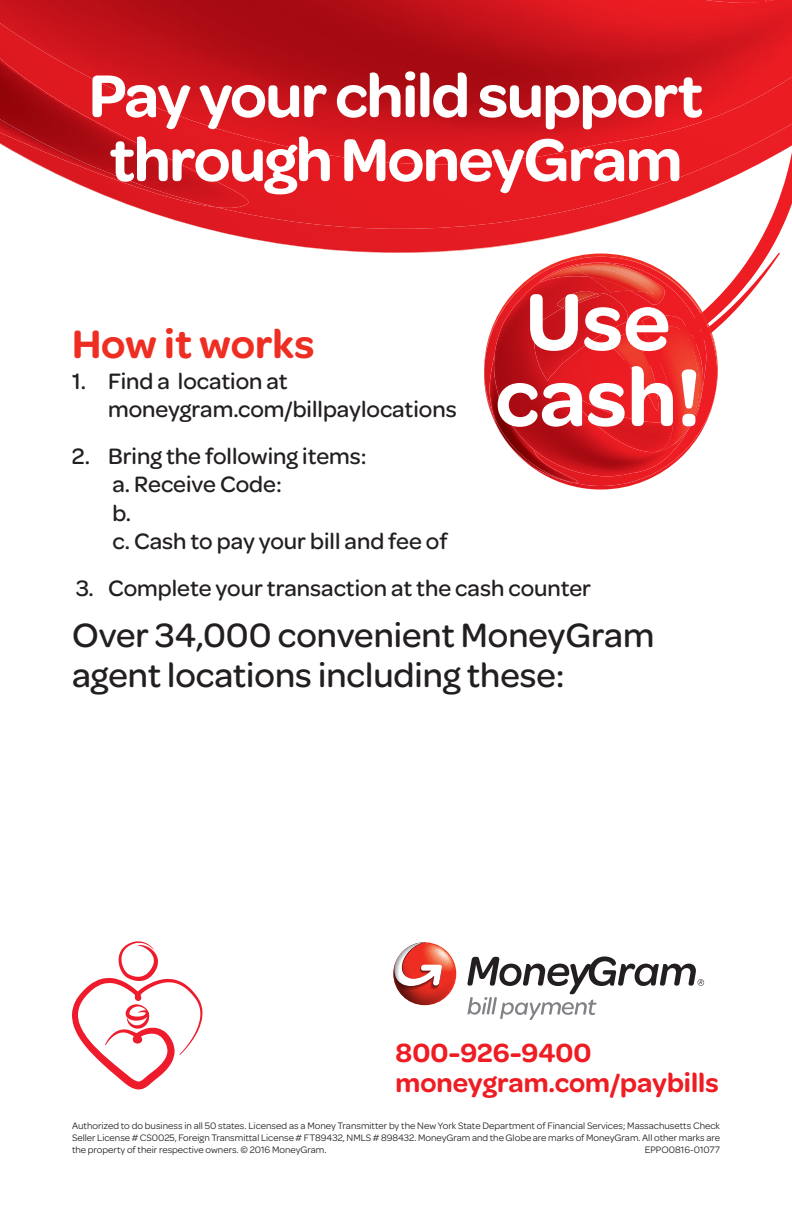
<style>
.page{position:relative;width:792px;height:1224px;background:#fff}
.page>*{position:absolute;margin:0;border:0;box-sizing:border-box;transform-origin:0 0}
.t1{font:600 85.8px/75.8px "Omnes";color:#fff;text-align:center}
.t2{font:600 64px/64px "Omnes";letter-spacing:-.025em;color:#fff;text-align:center}
.t3{font:600 42.2px "Omnes";color:#ee2e22}
.t4{font:500 36px/40px "Omnes";color:#231f20}
.t5{font:600 28px/30px "Omnes";color:#ee1d23}
.t6{font:500 23.8px/28.4px "Omnes";color:#231f20}
.t7{font:10px/12px "Omnes";color:#231f20;text-align:justify}
</style>
<div class="page">
<svg style="left:592px;top:253px;width:188px;height:74px"></svg>
<img style="left:572px;top:486px;width:57px;height:4px">
<img style="left:562px;top:476px;width:93px;height:10px">
<img style="left:582px;top:457px;width:100px;height:19px">
<svg style="left:484px;top:254px;width:234px;height:203px"></svg>
<img style="left:661px;top:418px;width:16px;height:32px">
<img style="left:489px;top:355px;width:93px;height:128px">
<img style="left:494px;top:355px;width:25px;height:79px">
<img style="left:607px;top:332px;width:52px;height:79px">
<img style="left:207px;top:229px;width:575px;height:23px">
<img style="left:138px;top:164px;width:654px;height:65px">
<img style="left:0;top:0;width:792px;height:164px">
<svg style="left:615px;top:0;width:177px;height:27px;background:#e61b21"></svg>
<img style="left:0;top:58px;width:265px;height:150px">
<svg style="left:72px;top:941px;width:131px;height:149px"></svg>
<svg style="left:393px;top:942px;width:63px;height:63px"></svg>
<svg style="left:467px;top:956px;width:237px;height:64px"></svg>
<h2 class="t2" style="left:89px;top:60px;width:616px">Pay your child support through MoneyGram</h2>
<h1 class="t1" style="left:495px;top:279px;width:207px">Use cash!</h1>
<h3 class="t3" style="left:72px;top:314px;width:244px">How it works</h3>
<h3 class="t6" style="left:108px;top:366px;width:350px;text-indent:-36px">1. Find a location at moneygram.com/billpaylocations</h3>
<h3 class="t6" style="left:112px;top:441px;width:337px;text-indent:-40px">2. Bring the following items:<br>a. Receive Code:<br>b.<br>c. Cash to pay your bill and fee of</h3>
<h3 class="t6" style="left:76px;top:572px;width:516px">3. Complete your transaction at the cash counter</h3>
<h3 class="t4" style="left:72px;top:614px;width:584px">Over 34,000 convenient MoneyGram agent locations including these:</h3>
<h3 class="t5" style="left:396px;top:1036px;width:325px">800-926-9400 moneygram.com/paybills</h3>
<p class="t7" style="left:72px;top:1119px;width:650px">Authorized to do business in all 50 states. Licensed as a Money Transmitter by the New York State Department of Financial Services; Massachusetts Check Seller License # CS0025, Foreign Transmittal License # FT89432, NMLS # 898432. MoneyGram and the Globe are marks of MoneyGram. All other marks are the property of their respective owners. © 2016 MoneyGram.</p>
<p class="t7" style="left:645px;top:1143px;width:77px">EPPO0816-01077</p>
</div>
